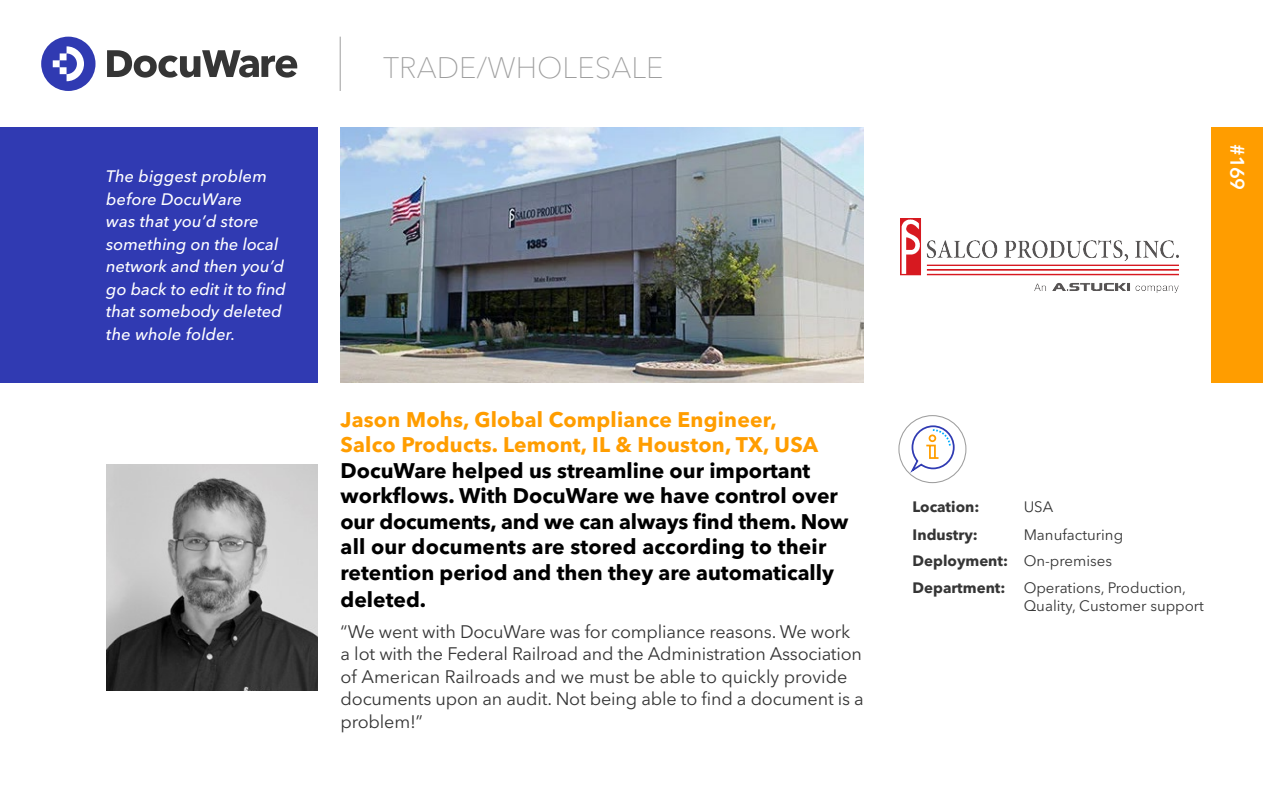
<style>
.page{position:relative;width:1263px;height:787px;background:#fff}
.page>*{position:absolute;margin:0;border:0;box-sizing:border-box;transform-origin:0 0}
.t1{font:100 29.4px "Avenir Next LT Pro";color:#9e9e9e}
.t2{font:700 21px/25.8px "Avenir Next LT Pro";color:#000}
.t3{font:700 21px/25.5px "Avenir Next LT Pro";letter-spacing:.01em;color:#ff9d00}
.t4{font:600 19.5px "Avenir Next LT Pro";color:#fff}
.t5{font:18px/22.5px "Avenir Next LT Pro";letter-spacing:-.01em;color:#353535}
.t6{font:italic 500 16.5px/22.5px "Avenir Next LT Pro";color:#fff}
.t7{font:15px/26.5px "Avenir Next LT Pro";color:#353535}
.t8{font:700 15px "Avenir Next LT Pro";color:#353535}
.s1{font-weight:700}
</style>
<div class="page">
<svg style="left:41px;top:37px;width:55px;height:54px"></svg>
<svg style="left:107px;top:50px;width:190px;height:28px"></svg>
<hr style="left:340px;top:37px;width:1px;height:54px;background:#9e9e9e">
<div style="left:1212px;top:128px;width:51px;height:255px;background:#ff9d00"></div>
<div style="left:0;top:128px;width:317px;height:255px;background:#303ab2"></div>
<div style="left:898px;top:415px;width:68px;height:68px;border:1px solid #9e9e9e;border-radius:50%"></div>
<svg style="left:908px;top:424px;width:47px;height:51px"></svg>
<img style="left:901px;top:218px;width:277px;height:74px">
<img style="left:106px;top:465px;width:211px;height:225px">
<img style="left:341px;top:128px;width:522px;height:255px">
<p class="t6" style="left:106px;top:165px;width:181px">The biggest problem before DocuWare<br>was that you’d store something on the local network and then you’d go back to edit it to find that somebody deleted the whole folder.</p>
<h1 class="t1" style="left:383px;top:50px;width:282px">TRADE/WHOLESALE</h1>
<p class="t4" style="left:1249px;top:144px;width:47px;rotate:90deg">#169</p>
<p class="t3" style="left:341px;top:406px;width:479px">Jason Mohs, Global Compliance Engineer,<br>Salco Products. Lemont, IL &amp; Houston, TX, USA</p>
<p class="t2" style="left:341px;top:457px;width:509px">DocuWare helped us streamline our important workflows. With DocuWare we have control over our documents, and we can always find them. Now all our documents are stored according to their retention period and then they are automatically deleted.</p>
<p class="t5" style="left:341px;top:620px;width:525px">“We went with DocuWare was for compliance reasons. We work a lot with the Federal Railroad and the Administration Association of American Railroads and we must be able to quickly provide documents upon an audit. Not being able to find a document is a problem!”</p>
<p class="t8" style="left:913px;top:497px;width:68px">Location:</p>
<p class="t7" style="left:1024px;top:493px;width:31px">USA</p>
<p class="t8" style="left:913px;top:525px;width:67px">Industry:</p>
<p class="t7" style="left:913px;top:521px;width:275px;text-indent:111px">Manufacturing<br><span class="s1">Deployment:</span> On-premises<br><span class="s1">Department:</span> Operations, Production,</p>
<p class="t7" style="left:1024px;top:592px;width:182px">Quality, Customer support</p>
</div>
